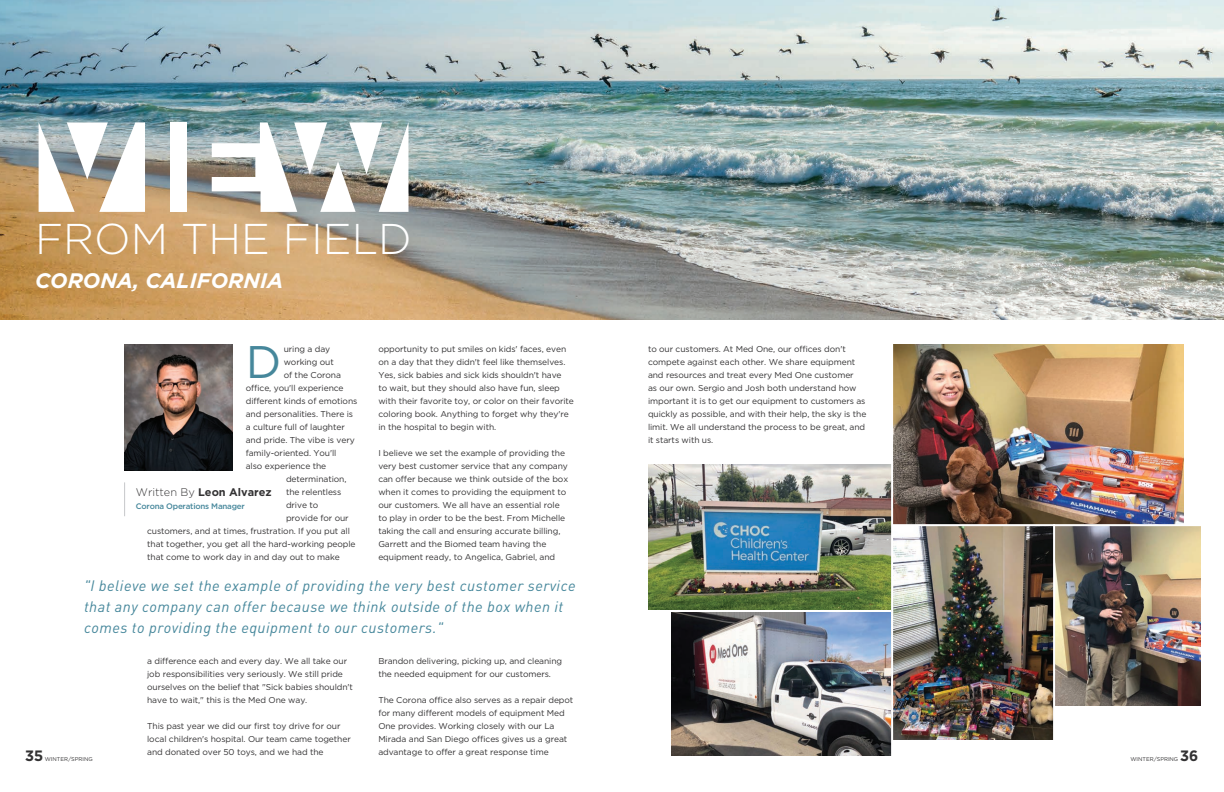
<style>
.page{position:relative;width:1224px;height:792px;background:#fff}
.page>*{position:absolute;margin:0;border:0;box-sizing:border-box;transform-origin:0 0}
.t1{font:45.6px "Gotham";color:#46879b}
.t2{font:300 43px "Gotham";color:#fff}
.t3{font:italic 700 21px "Gotham";color:#fff}
.t4{font:italic 15px/21px "DIN";letter-spacing:.03em;color:#46879b}
.t5{font:700 15px "Gotham";color:#333233}
.t6{font:700 11px "Gotham";color:#333233}
.t7{font:8.5px/13px "Gotham";letter-spacing:-.01em;color:#333233}
.t8{font:500 8px "Gotham";letter-spacing:-.025em;color:#46879b}
.t9{font:5.5px "Gotham";color:#333233}
.s1{font-weight:300}
</style>
<div class="page">
<img style="left:1055px;top:526px;width:146px;height:179px">
<img style="left:0;top:0;width:1224px;height:319px">
<img style="left:124px;top:345px;width:108px;height:126px">
<hr style="left:124px;top:482px;width:1px;height:34px;background:#c7c8ca">
<div style="left:170px;top:122px;width:17px;height:90px;background:#fff"></div>
<svg style="left:39px;top:122px;width:106px;height:90px"></svg>
<svg style="left:212px;top:122px;width:196px;height:90px"></svg>
<img style="left:672px;top:612px;width:219px;height:144px">
<img style="left:893px;top:345px;width:291px;height:179px">
<img style="left:893px;top:526px;width:160px;height:213px">
<img style="left:648px;top:464px;width:243px;height:146px">
<p class="t2" style="left:35px;top:211px;width:378px">FROM THE FIELD</p>
<p class="t3" style="left:35px;top:266px;width:250px">CORONA, CALIFORNIA</p>
<p class="t1" style="left:246px;top:332px;width:37px">D</p>
<p class="t7" style="left:284px;top:342px;width:48px">uring a day</p>
<p class="t7" style="left:284px;top:355px;width:52px">working out</p>
<p class="t7" style="left:284px;top:368px;width:59px">of the Corona</p>
<p class="t7" style="left:246px;top:381px;width:99px">office, you'll experience</p>
<p class="t7" style="left:246px;top:394px;width:113px">different kinds of emotions</p>
<p class="t7" style="left:246px;top:407px;width:109px">and personalities. There is</p>
<p class="t7" style="left:246px;top:420px;width:101px">a culture full of laughter</p>
<p class="t7" style="left:246px;top:433px;width:110px">and pride. The vibe is very</p>
<p class="t7" style="left:246px;top:446px;width:92px">family-oriented. You'll</p>
<p class="t7" style="left:246px;top:459px;width:82px">also experience the</p>
<p class="t7" style="left:286px;top:472px;width:62px">determination,</p>
<p class="t7" style="left:286px;top:485px;width:57px">the relentless</p>
<p class="t7" style="left:286px;top:498px;width:34px">drive to</p>
<p class="t7" style="left:286px;top:511px;width:64px">provide for our</p>
<p class="t7" style="left:147px;top:524px;width:204px">customers, and at times, frustration. If you put all</p>
<p class="t7" style="left:147px;top:537px;width:210px">that together, you get all the hard-working people</p>
<p class="t7" style="left:147px;top:550px;width:194px">that come to work day in and day out to make</p>
<p class="t6" style="left:136px;top:484px;width:137px"><span class="s1">Written By</span> Leon Alvarez</p>
<p class="t8" style="left:136px;top:501px;width:110px">Corona Operations Manager</p>
<p class="t7" style="left:378px;top:342px;width:197px">opportunity to put smiles on kids' faces, even on a day that they didn't feel like themselves.<br>Yes, sick babies and sick kids shouldn't have<br>to wait, but they should also have fun, sleep with their favorite toy, or color on their favorite coloring book. Anything to forget why they're in the hospital to begin with.</p>
<p class="t7" style="left:378px;top:446px;width:191px">I believe we set the example of providing the very best customer service that any company can offer because we think outside of the box when it comes to providing the equipment to our customers. We all have an essential role to play in order to be the best. From Michelle taking the call and ensuring accurate billing, Garrett and the Biomed team having the equipment ready, to Angelica, Gabriel, and</p>
<p class="t4" style="left:84px;top:575px;width:493px">"I believe we set the example of providing the very best customer service that any company can offer because we think outside of the box when it comes to providing the equipment to our customers."</p>
<p class="t7" style="left:648px;top:342px;width:220px">to our customers. At Med One, our offices don't compete against each other. We share equipment and resources and treat every Med One customer<br>as our own. Sergio and Josh both understand how important it is to get our equipment to customers as quickly as possible, and with their help, the sky is the limit. We all understand the process to be great, and it starts with us.</p>
<p class="t7" style="left:147px;top:654px;width:207px">a difference each and every day. We all take our job responsibilities very seriously. We still pride ourselves on the belief that "Sick babies shouldn't have to wait," this is the Med One way.</p>
<p class="t7" style="left:147px;top:719px;width:205px">This past year we did our first toy drive for our local children's hospital. Our team came together and donated over 50 toys, and we had the</p>
<p class="t7" style="left:378px;top:654px;width:185px">Brandon delivering, picking up, and cleaning the needed equipment for our customers.</p>
<p class="t7" style="left:378px;top:693px;width:197px">The Corona office also serves as a repair depot for many different models of equipment Med One provides. Working closely with our La Mirada and San Diego offices gives us a great advantage to offer a great response time</p>
<p class="t5" style="left:25px;top:745px;width:19px">35</p>
<p class="t9" style="left:45px;top:755px;width:49px">WINTER/SPRING</p>
<p class="t9" style="left:1130px;top:755px;width:49px">WINTER/SPRING</p>
<p class="t5" style="left:1180px;top:745px;width:19px">36</p>
</div>
